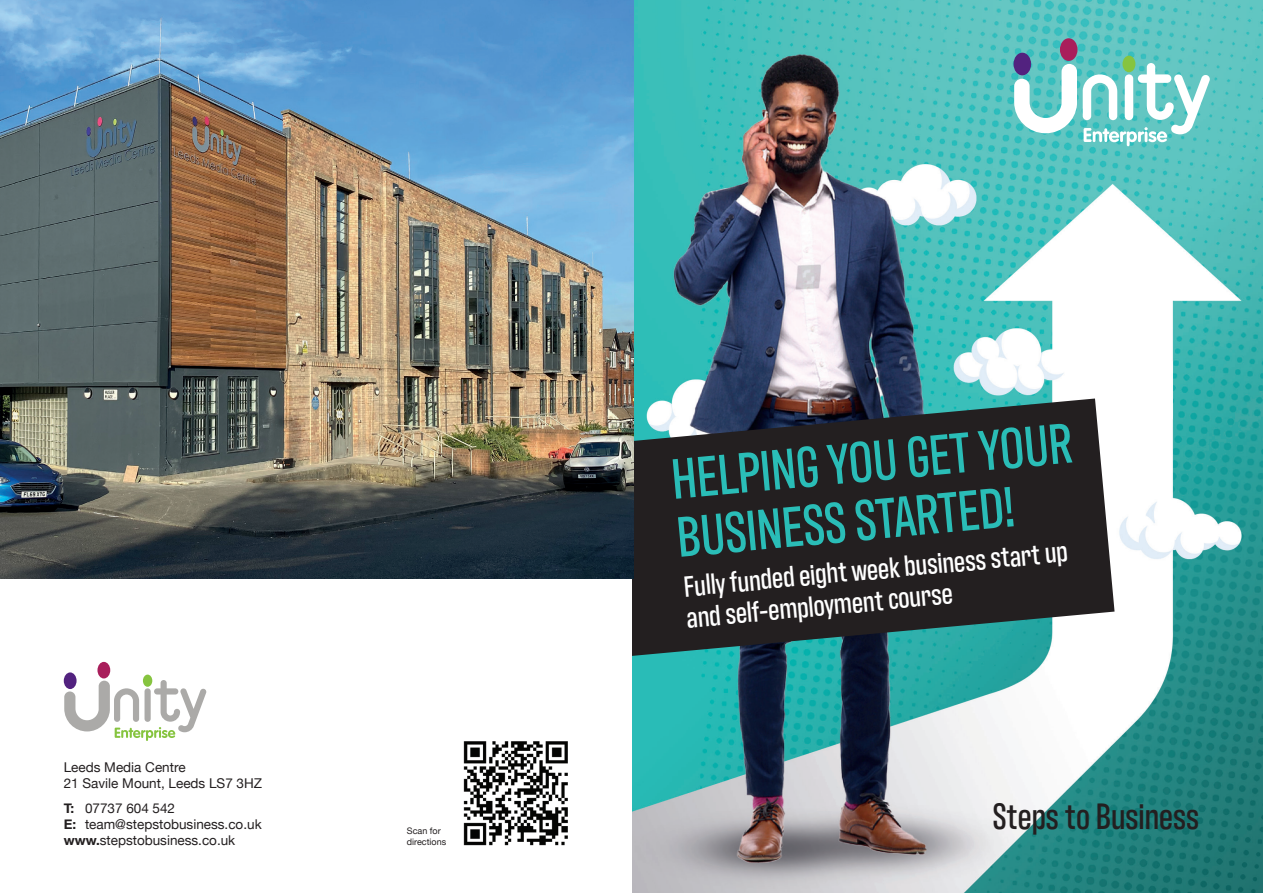
<style>
.page{position:relative;width:1263px;height:893px;background:#fff}
.page>*{position:absolute;margin:0;border:0;box-sizing:border-box;transform-origin:0 0}
.t1{font:500 58.2px/58.3px "Antarctican Headline";color:#2abdb7}
.t2{font:500 37.5px "Antarctican Headline";color:#231f20}
.t3{font:500 30px/31.8px "Antarctican Headline";color:#fff}
.t4{font:13.5px/16.2px "Helvetica Neue";color:#231f20}
.t5{font:9px/10.8px "Helvetica Neue";color:#231f20}
.s1{font-weight:700}
</style>
<div class="page">
<img style="left:633px;top:0;width:630px;height:893px">
<svg style="left:631px;top:398px;width:483px;height:258px;background:#2f3537"></svg>
<svg style="left:1014px;top:64px;width:63px;height:69px"></svg>
<div style="left:1013px;top:53px;width:18px;height:22px;background:#52227f;border-radius:50%"></div>
<div style="left:1060px;top:38px;width:17px;height:23px;background:#a91e5b;border-radius:50%"></div>
<div style="left:1122px;top:56px;width:13px;height:16px;background:#86c43f;border-radius:50%"></div>
<svg style="left:1083px;top:63px;width:127px;height:83px"></svg>
<div style="left:64px;top:672px;width:13px;height:17px;background:#52227f;border-radius:50%"></div>
<div style="left:97px;top:662px;width:13px;height:16px;background:#a91e5b;border-radius:50%"></div>
<div style="left:143px;top:675px;width:9px;height:12px;background:#86c43f;border-radius:50%"></div>
<svg style="left:64px;top:680px;width:143px;height:61px"></svg>
<img style="left:463px;top:741px;width:105px;height:104px">
<img style="left:0;top:0;width:633px;height:578px">
<p class="t4" style="left:64px;top:760px;width:200px">Leeds Media Centre<br>21 Savile Mount, Leeds LS7 3HZ</p>
<p class="t4" style="left:64px;top:801px;width:199px"><span class="s1">T:</span> 07737 604 542<br><span class="s1">E:</span> team@stepstobusiness.co.uk <span class="s1">www.</span>stepstobusiness.co.uk</p>
<p class="t5" style="left:407px;top:826px;width:41px">Scan for directions</p>
<h1 class="t1" style="left:669px;top:445px;width:404px;rotate:-5deg">HELPING YOU GET YOUR<br>BUSINESS STARTED!</h1>
<h3 class="t3" style="left:682px;top:568px;width:387px;rotate:-5deg">Fully funded eight week business start up and self-employment course</h3>
<h2 class="t2" style="left:993px;top:790px;width:208px">Steps to Business</h2>
</div>
